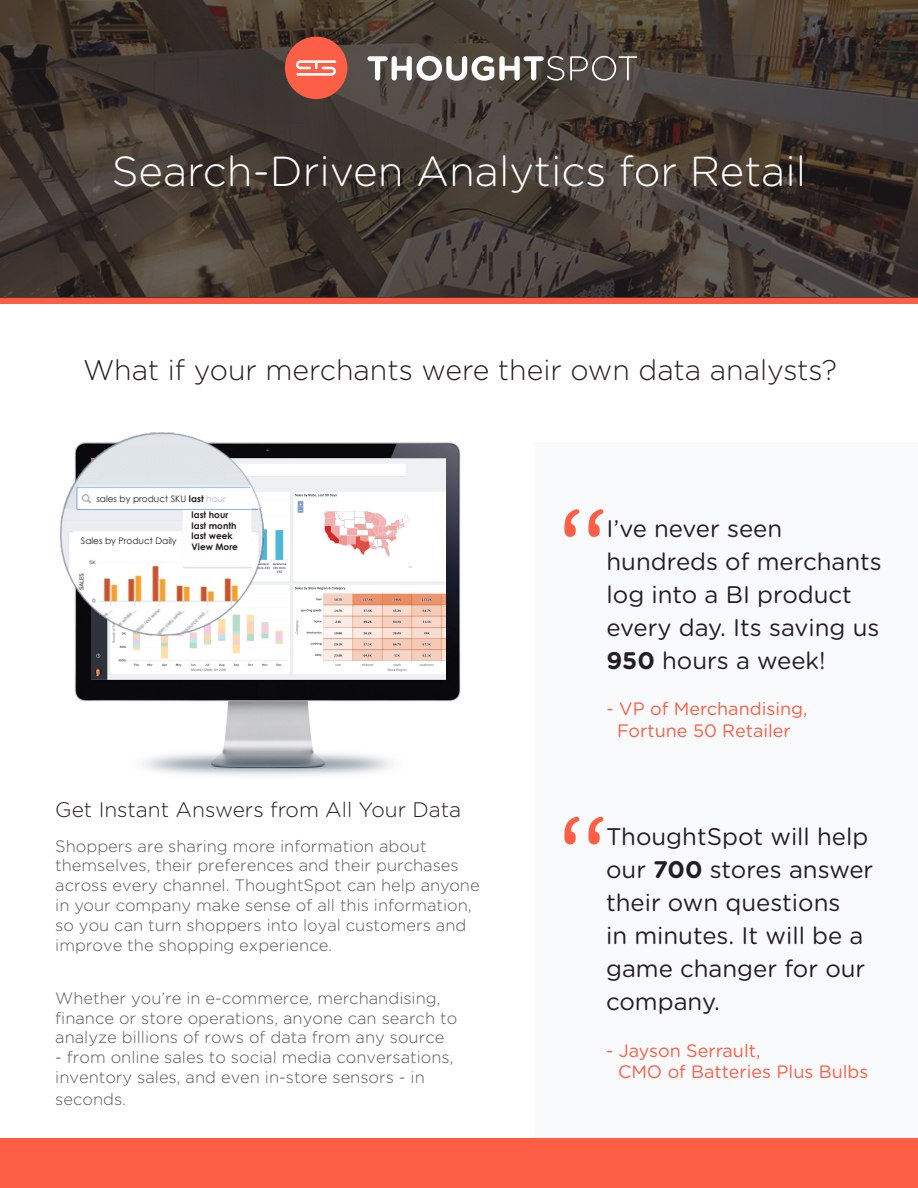
<style>
.page{position:relative;width:918px;height:1188px;background:#fff}
.page>*{position:absolute;margin:0;border:0;box-sizing:border-box;transform-origin:0 0}
.t1{font:120px "Gotham Rounded";color:#fc5f45}
.t2{font:300 42px "Gotham Rounded";color:#fff}
.t3{font:300 28.5px "Gotham Rounded";color:#231f20}
.t4{font:24px/33px "Gotham Rounded";color:#231f20}
.Body_Text{font:300 21px "Gotham Rounded";color:#231f20}
.t5{font:18px "Gotham Rounded";color:#fc5f45}
.Body_Text-2{font:300 16.5px/19.8px "Gotham Rounded";color:#57585a}
.t6{font:9px "Century Gothic";color:#231f20}
.t7{font:700 9px "Century Gothic";color:#231f20}
.s1{font-weight:700}
.s2{color:#b6b9be}
</style>
<div class="page">
<div style="left:0;top:280px;width:918px;height:24px;background:#fc5f45"></div>
<div style="left:535px;top:443px;width:383px;height:745px;background:#f9fafc"></div>
<svg style="left:0;top:0;width:918px;height:298px;background:#433932"></svg>
<div style="left:0;top:1138px;width:918px;height:50px;background:#fc5f45"></div>
<svg style="left:367px;top:56px;width:197px;height:25px"></svg>
<svg style="left:570px;top:56px;width:67px;height:25px;background:#6f6964"></svg>
<div style="left:285px;top:37px;width:62px;height:62px;background:#fd5f46;border-radius:50%"></div>
<svg style="left:296px;top:60px;width:40px;height:16px"></svg>
<img style="left:74px;top:442px;width:387px;height:334px">
<img style="left:92px;top:459px;width:353px;height:220px">
<img style="left:60px;top:432px;width:208px;height:204px">
<p class="t2" style="left:112px;top:143px;width:696px">Search-Driven Analytics for Retail</p>
<p class="t3" style="left:83px;top:351px;width:755px">What if your merchants were their own data analysts?</p>
<p class="t6" style="left:96px;top:493px;width:131px">sales by product SKU <span class="s1">last</span> <span class="s2">hour</span></p>
<p class="t7" style="left:192px;top:509px;width:38px">last hour</p>
<p class="t7" style="left:192px;top:520px;width:47px">last month</p>
<p class="t7" style="left:192px;top:530px;width:43px">last week</p>
<p class="t7" style="left:192px;top:541px;width:48px">View More</p>
<p class="t6" style="left:81px;top:536px;width:97px">Sales by Product Daily</p>
<p class="Body_Text" style="left:55px;top:796px;width:407px">Get Instant Answers from All Your Data</p>
<p class="Body_Text-2" style="left:55px;top:835px;width:426px">Shoppers are sharing more information about themselves, their preferences and their purchases across every channel. ThoughtSpot can help anyone in your company make sense of all this information, so you can turn shoppers into loyal customers and improve the shopping experience.</p>
<p class="Body_Text-2" style="left:55px;top:987px;width:403px">Whether you’re in e-commerce, merchandising, finance or store operations, anyone can search to analyze billions of rows of data from any source</p>
<p class="Body_Text-2" style="left:55px;top:1047px;width:400px">- from online sales to social media conversations, inventory sales, and even in-store sensors - in</p>
<p class="Body_Text-2" style="left:55px;top:1088px;width:72px">seconds.</p>
<p class="t1" style="left:556px;top:469px;width:55px">“</p>
<p class="t4" style="left:607px;top:511px;width:277px">I’ve never seen hundreds of merchants log into a BI product every day. Its saving us</p>
<p class="t4" style="left:607px;top:643px;width:221px"><span class="s1">950</span> hours a week!</p>
<p class="t5" style="left:607px;top:697px;width:203px">- VP of Merchandising,</p>
<p class="t5" style="left:617px;top:718px;width:175px">Fortune 50 Retailer</p>
<p class="t1" style="left:556px;top:776px;width:55px">“</p>
<p class="t4" style="left:606px;top:819px;width:269px">ThoughtSpot will help our <span class="s1">700</span> stores answer their own questions<br>in minutes. It will be a game changer for our company.</p>
<p class="t5" style="left:606px;top:1038px;width:156px">- Jayson Serrault,</p>
<p class="t5" style="left:618px;top:1059px;width:252px">CMO of Batteries Plus Bulbs</p>
</div>
